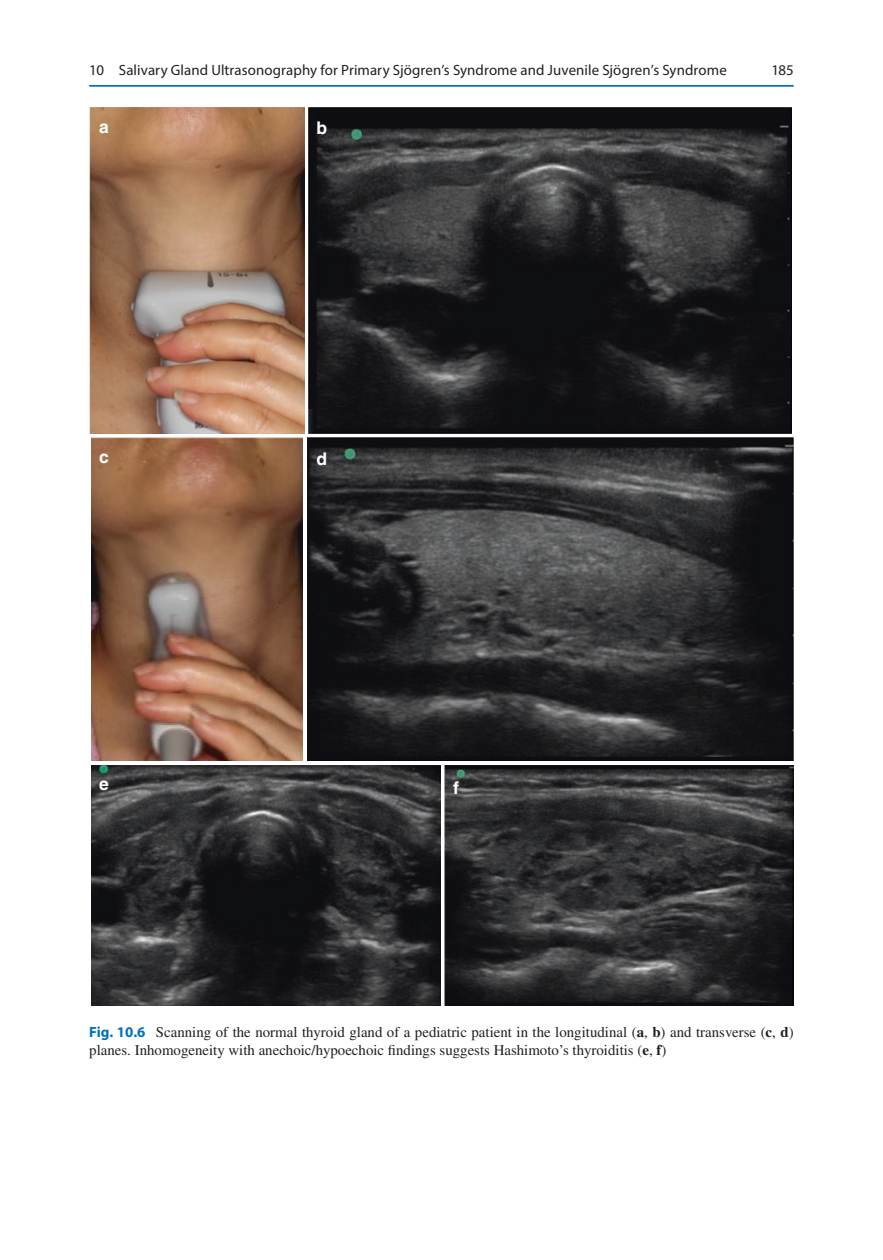
<style>
.page{position:relative;width:883px;height:1260px;background:#fff}
.page>*{position:absolute;margin:0;border:0;box-sizing:border-box;transform-origin:0 0}
.t1{font:700 17.5px "Helvetica";color:#fff}
.t2{font:14.88px/17.5px "Times LT Std";color:#231f20}
.t3{font:14.88px "Myriad Pro Regular 3";letter-spacing:.005em;color:#231f20}
.t4{font:14.88px "Myriad Pro";color:#231f20}
.s1{font-family:"Myriad Pro";font-weight:700;color:#0073bc}
.s2{font-weight:700}
</style>
<div class="page">
<img style="left:90px;top:107px;width:214px;height:327px">
<img style="left:309px;top:107px;width:483px;height:327px">
<img style="left:91px;top:438px;width:212px;height:323px">
<img style="left:307px;top:438px;width:486px;height:323px">
<img style="left:91px;top:765px;width:349px;height:241px">
<img style="left:445px;top:765px;width:348px;height:241px">
<hr style="left:89px;top:85px;width:705px;height:2px;background:#0073bc">
<p class="t3" style="left:89px;top:61px;width:639px">10 Salivary Gland Ultrasonography for Primary Sjögren’s Syndrome and Juvenile Sjögren’s Syndrome</p>
<p class="t1" style="left:99px;top:116px;width:11px">a</p>
<p class="t1" style="left:317px;top:117px;width:12px">b</p>
<p class="t4" style="left:772px;top:61px;width:24px">185</p>
<p class="t1" style="left:99px;top:446px;width:11px">c</p>
<p class="t1" style="left:317px;top:448px;width:12px">d</p>
<p class="t1" style="left:99px;top:774px;width:11px">e</p>
<p class="t1" style="left:453px;top:777px;width:7px">f</p>
<p class="t2" style="left:89px;top:1023px;width:706px"><span class="s1">Fig. 10.6</span> Scanning of the normal thyroid gland of a pediatric patient in the longitudinal (<span class="s2">a</span>, <span class="s2">b</span>) and transverse (<span class="s2">c</span>, <span class="s2">d</span>) planes. Inhomogeneity with anechoic/hypoechoic findings suggests Hashimoto’s thyroiditis (<span class="s2">e</span>, <span class="s2">f</span>)</p>
</div>
